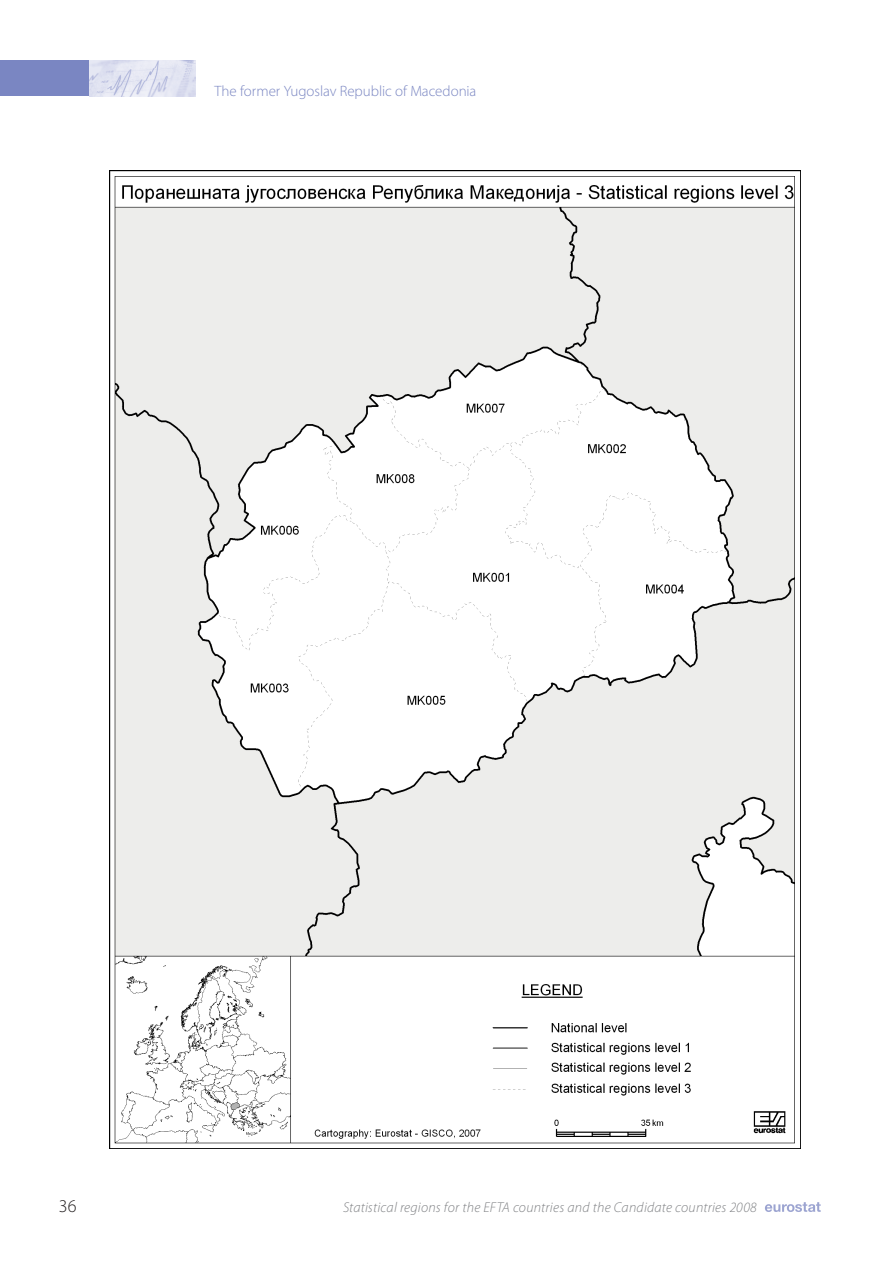
<style>
.page{position:relative;width:893px;height:1263px;background:#fff}
.page>*{position:absolute;margin:0;border:0;box-sizing:border-box;transform-origin:0 0}
.t1{font:300 18px "Myriad Pro";color:#231f20}
.t2{font:300 15px "Myriad Pro";color:#7a86c2}
.t3{font:italic 300 14.25px "Myriad Pro";letter-spacing:.015em;color:#808285}
</style>
<div class="page">
<div style="left:0;top:61px;width:89px;height:35px;background:#7a86c2"></div>
<img style="left:89px;top:61px;width:106px;height:35px">
<svg style="left:765px;top:1202px;width:56px;height:10px"></svg>
<img style="left:110px;top:170px;width:690px;height:978px">
<p class="t2" style="left:214px;top:82px;width:264px">The former Yugoslav Republic of Мacedonia</p>
<p class="t1" style="left:59px;top:1195px;width:19px">36</p>
<p class="t3" style="left:343px;top:1198px;width:415px">Statistical regions for the EFTA countries and the Candidate countries 2008</p>
</div>
